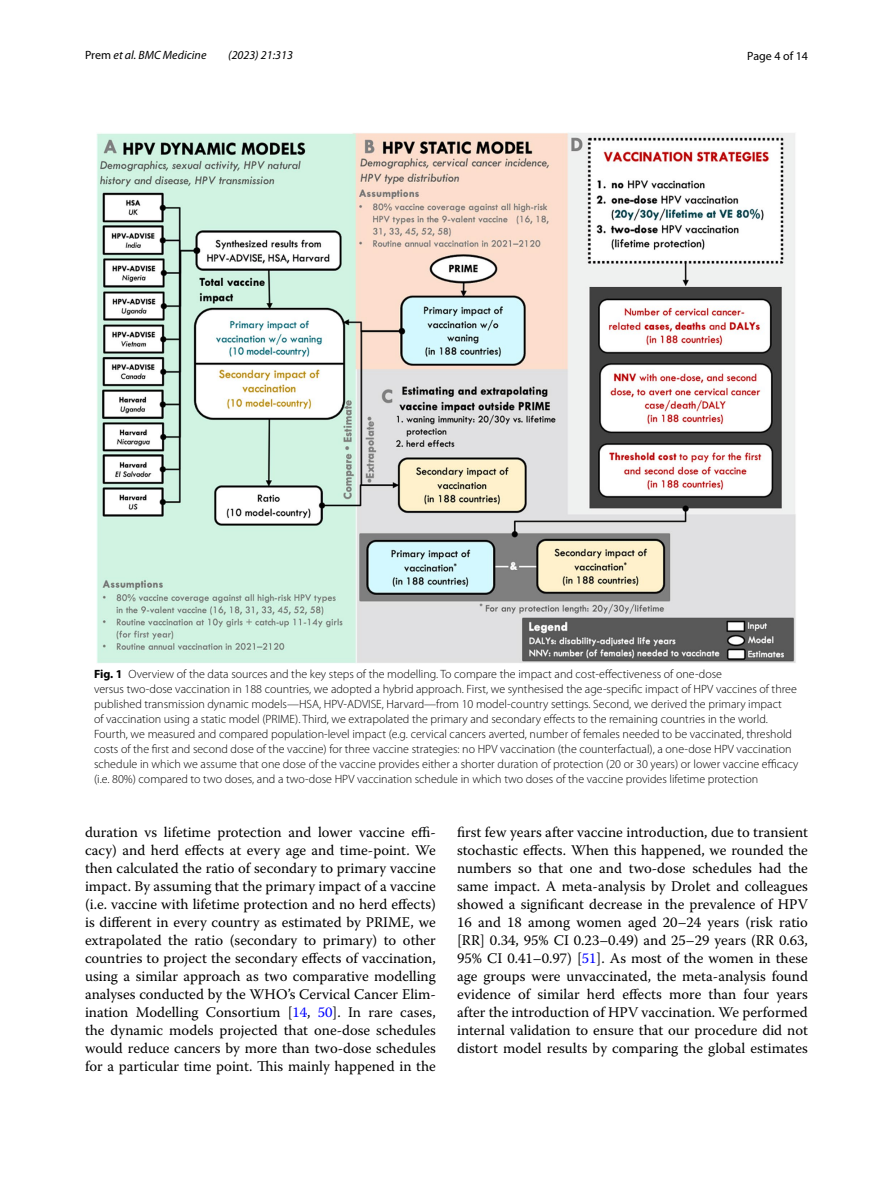
<style>
.page{position:relative;width:893px;height:1187px;background:#fff}
.page>*{position:absolute;margin:0;border:0;box-sizing:border-box;transform-origin:0 0}
.t1{font:14.7px/18px "Warnock Pro";color:#000;text-align:justify}
.t2{font:300 12px/15px "Myriad Pro";color:#000}
.t3{font:italic 12px "Myriad Pro";color:#000}
.t4{font:12px "Myriad Pro";color:#000}
.s1{font-style:normal}
.s2{font-weight:700}
.s3{color:#00f}
</style>
<div class="page">
<img style="left:97px;top:133px;width:699px;height:530px">
<p class="t3" style="left:85px;top:48px;width:123px"><span class="s1">Prem</span> et al. BMC Medicine</p>
<p class="t3" style="left:228px;top:48px;width:66px">(2023) 21:313</p>
<p class="t4" style="left:747px;top:48px;width:62px">Page 4 of 14</p>
<p class="t2" style="left:94px;top:666px;width:706px"><span class="s2">Fig. 1</span> Overview of the data sources and the key steps of the modelling. To compare the impact and cost-effectiveness of one-dose<br>versus two-dose vaccination in 188 countries, we adopted a hybrid approach. First, we synthesised the age-specific impact of HPV vaccines of three published transmission dynamic models—HSA, HPV-ADVISE, Harvard—from 10 model-country settings. Second, we derived the primary impact<br>of vaccination using a static model (PRIME). Third, we extrapolated the primary and secondary effects to the remaining countries in the world.<br>Fourth, we measured and compared population-level impact (e.g. cervical cancers averted, number of females needed to be vaccinated, threshold costs of the first and second dose of the vaccine) for three vaccine strategies: no HPV vaccination (the counterfactual), a one-dose HPV vaccination schedule in which we assume that one dose of the vaccine provides either a shorter duration of protection (20 or 30 years) or lower vaccine efficacy (i.e. 80%) compared to two doses, and a two-dose HPV vaccination schedule in which two doses of the vaccine provides lifetime protection</p>
<p class="t1" style="left:85px;top:822px;width:352px">duration vs lifetime protection and lower vaccine effi&shy;cacy) and herd effects at every age and time-point. We then calculated the ratio of secondary to primary vaccine impact. By assuming that the primary impact of a vaccine (i.e. vaccine with lifetime protection and no herd effects) is different in every country as estimated by PRIME, we extrapolated the ratio (secondary to primary) to other countries to project the secondary effects of vaccination, using a similar approach as two comparative modelling analyses conducted by the WHO’s Cervical Cancer Elim&shy;ination Modelling Consortium [<span class="s3">14</span>, <span class="s3">50</span>]. In rare cases, the dynamic models projected that one-dose schedules would reduce cancers by more than two-dose schedules for a particular time point. This mainly happened in the</p>
<p class="t1" style="left:457px;top:822px;width:352px">first few years after vaccine introduction, due to transient stochastic effects. When this happened, we rounded the numbers so that one and two-dose schedules had the same impact. A meta-analysis by Drolet and colleagues showed a significant decrease in the prevalence of HPV 16 and 18 among women aged 20–24 years (risk ratio [RR] 0.34, 95% CI 0.23–0.49) and 25–29 years (RR 0.63, 95% CI 0.41–0.97) [<span class="s3">51</span>]. As most of the women in these age groups were unvaccinated, the meta-analysis found evidence of similar herd effects more than four years after the introduction of HPV vaccination. We performed internal validation to ensure that our procedure did not distort model results by comparing the global estimates</p>
</div>
